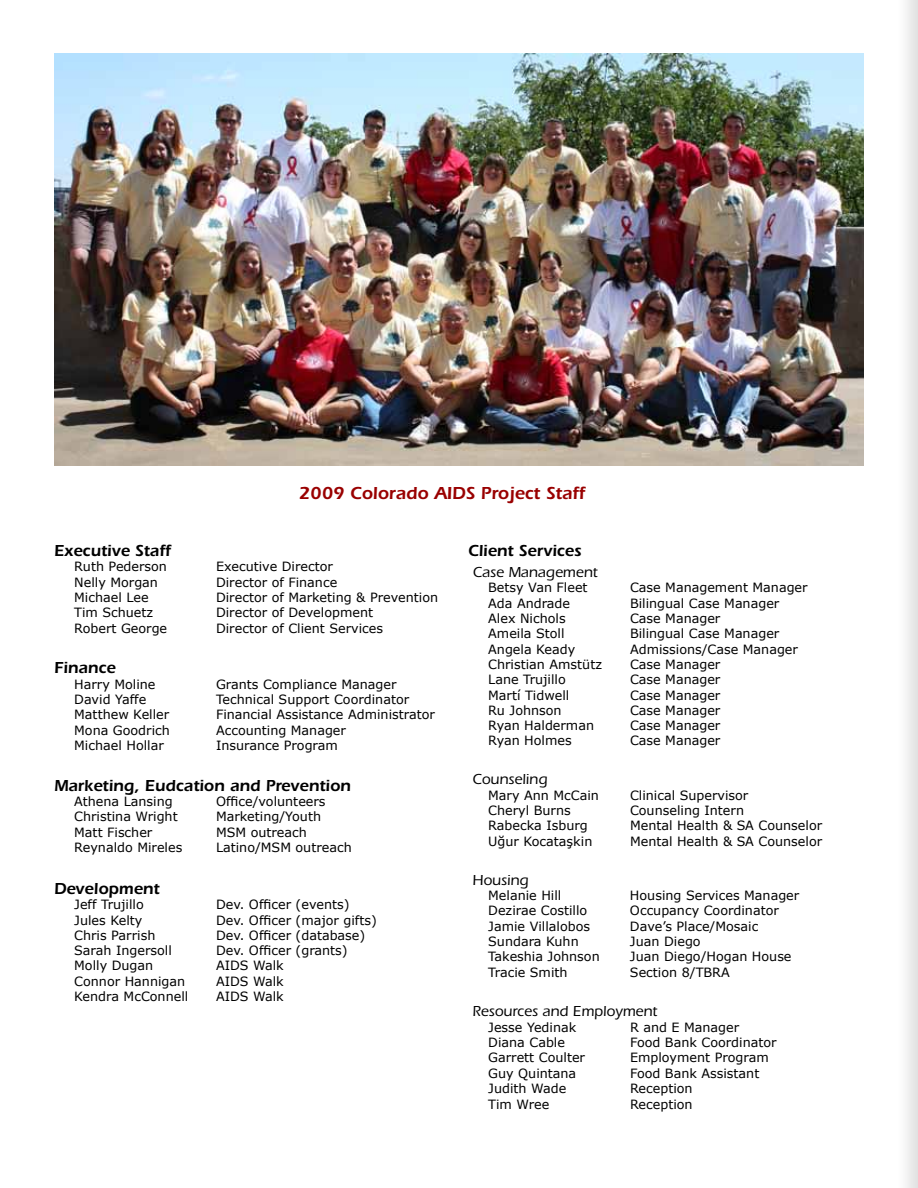
<style>
.page{position:relative;width:918px;height:1188px;background:#fff}
.page>*{position:absolute;margin:0;border:0;box-sizing:border-box;transform-origin:0 0}
.t1{font:600 18px "Itc Eras";color:#900}
.t2{font:600 16.5px "Itc Eras";color:#000}
.t3{font:500 15px "Itc Eras";color:#000}
.t4{font:12.75px "Verdana";color:#000}
</style>
<div class="page">
<img style="left:54px;top:54px;width:810px;height:412px">
<h1 class="t1" style="left:299px;top:482px;width:288px">2009 Colorado AIDS Project Staff</h1>
<p class="t2" style="left:54px;top:541px;width:118px">Executive Staff</p>
<p class="t4" style="left:74px;top:559px;width:94px">Ruth Pederson</p>
<p class="t4" style="left:216px;top:559px;width:119px">Executive Director</p>
<p class="t4" style="left:74px;top:574px;width:85px">Nelly Morgan</p>
<p class="t4" style="left:216px;top:574px;width:123px">Director of Finance</p>
<p class="t4" style="left:74px;top:589px;width:76px">Michael Lee</p>
<p class="t4" style="left:216px;top:589px;width:224px">Director of Marketing &amp; Prevention</p>
<p class="t4" style="left:74px;top:605px;width:81px">Tim Schuetz</p>
<p class="t4" style="left:216px;top:605px;width:159px">Director of Development</p>
<p class="t4" style="left:74px;top:620px;width:94px">Robert George</p>
<p class="t4" style="left:216px;top:620px;width:169px">Director of Client Services</p>
<p class="t2" style="left:54px;top:658px;width:63px">Finance</p>
<p class="t4" style="left:74px;top:676px;width:83px">Harry Moline</p>
<p class="t4" style="left:216px;top:676px;width:182px">Grants Compliance Manager</p>
<p class="t4" style="left:74px;top:691px;width:74px">David Yaffe</p>
<p class="t4" style="left:216px;top:691px;width:195px">Technical Support Coordinator</p>
<p class="t4" style="left:74px;top:707px;width:97px">Matthew Keller</p>
<p class="t4" style="left:216px;top:707px;width:220px">Financial Assistance Administrator</p>
<p class="t4" style="left:74px;top:722px;width:97px">Mona Goodrich</p>
<p class="t4" style="left:216px;top:722px;width:132px">Accounting Manager</p>
<p class="t4" style="left:74px;top:737px;width:91px">Michael Hollar</p>
<p class="t4" style="left:216px;top:737px;width:123px">Insurance Program</p>
<p class="t2" style="left:54px;top:776px;width:298px">Marketing, Eudcation and Prevention</p>
<p class="t4" style="left:74px;top:793px;width:100px">Athena Lansing</p>
<p class="t4" style="left:216px;top:793px;width:111px">Office/volunteers</p>
<p class="t4" style="left:74px;top:809px;width:105px">Christina Wright</p>
<p class="t4" style="left:216px;top:809px;width:107px">Marketing/Youth</p>
<p class="t4" style="left:74px;top:824px;width:80px">Matt Fischer</p>
<p class="t4" style="left:216px;top:824px;width:92px">MSM outreach</p>
<p class="t4" style="left:74px;top:839px;width:110px">Reynaldo Mireles</p>
<p class="t4" style="left:216px;top:839px;width:137px">Latino/MSM outreach</p>
<p class="t2" style="left:54px;top:879px;width:107px">Development</p>
<p class="t4" style="left:74px;top:896px;width:71px">Jeff Trujillo</p>
<p class="t4" style="left:216px;top:896px;width:135px">Dev. Officer (events)</p>
<p class="t4" style="left:74px;top:912px;width:70px">Jules Kelty</p>
<p class="t4" style="left:216px;top:912px;width:162px">Dev. Officer (major gifts)</p>
<p class="t4" style="left:74px;top:927px;width:83px">Chris Parrish</p>
<p class="t4" style="left:216px;top:927px;width:151px">Dev. Officer (database)</p>
<p class="t4" style="left:74px;top:942px;width:99px">Sarah Ingersoll</p>
<p class="t4" style="left:216px;top:942px;width:133px">Dev. Officer (grants)</p>
<p class="t4" style="left:74px;top:958px;width:81px">Molly Dugan</p>
<p class="t4" style="left:216px;top:958px;width:69px">AIDS Walk</p>
<p class="t4" style="left:74px;top:973px;width:113px">Connor Hannigan</p>
<p class="t4" style="left:216px;top:973px;width:69px">AIDS Walk</p>
<p class="t4" style="left:74px;top:988px;width:116px">Kendra McConnell</p>
<p class="t4" style="left:216px;top:988px;width:69px">AIDS Walk</p>
<p class="t2" style="left:468px;top:541px;width:115px">Client Services</p>
<p class="t3" style="left:473px;top:564px;width:126px">Case Management</p>
<p class="t4" style="left:488px;top:580px;width:101px">Betsy Van Fleet</p>
<p class="t4" style="left:630px;top:580px;width:179px">Case Management Manager</p>
<p class="t4" style="left:488px;top:595px;width:83px">Ada Andrade</p>
<p class="t4" style="left:630px;top:595px;width:151px">Bilingual Case Manager</p>
<p class="t4" style="left:488px;top:610px;width:79px">Alex Nichols</p>
<p class="t4" style="left:630px;top:610px;width:92px">Case Manager</p>
<p class="t4" style="left:488px;top:626px;width:78px">Ameila Stoll</p>
<p class="t4" style="left:630px;top:626px;width:151px">Bilingual Case Manager</p>
<p class="t4" style="left:488px;top:641px;width:89px">Angela Keady</p>
<p class="t4" style="left:630px;top:641px;width:170px">Admissions/Case Manager</p>
<p class="t4" style="left:488px;top:656px;width:115px">Christian Amstütz</p>
<p class="t4" style="left:630px;top:656px;width:92px">Case Manager</p>
<p class="t4" style="left:488px;top:671px;width:79px">Lane Trujillo</p>
<p class="t4" style="left:630px;top:671px;width:92px">Case Manager</p>
<p class="t4" style="left:488px;top:687px;width:83px">Martí Tidwell</p>
<p class="t4" style="left:630px;top:687px;width:92px">Case Manager</p>
<p class="t4" style="left:488px;top:702px;width:75px">Ru Johnson</p>
<p class="t4" style="left:630px;top:702px;width:92px">Case Manager</p>
<p class="t4" style="left:488px;top:717px;width:107px">Ryan Halderman</p>
<p class="t4" style="left:630px;top:717px;width:92px">Case Manager</p>
<p class="t4" style="left:488px;top:733px;width:85px">Ryan Holmes</p>
<p class="t4" style="left:630px;top:733px;width:92px">Case Manager</p>
<p class="t3" style="left:472px;top:771px;width:77px">Counseling</p>
<p class="t4" style="left:488px;top:787px;width:112px">Mary Ann McCain</p>
<p class="t4" style="left:630px;top:787px;width:120px">Clinical Supervisor</p>
<p class="t4" style="left:488px;top:802px;width:84px">Cheryl Burns</p>
<p class="t4" style="left:630px;top:802px;width:116px">Counseling Intern</p>
<p class="t4" style="left:488px;top:818px;width:101px">Rabecka Isburg</p>
<p class="t4" style="left:630px;top:818px;width:194px">Mental Health &amp; SA Counselor</p>
<p class="t4" style="left:488px;top:833px;width:106px">Uğur Kocataşkin</p>
<p class="t4" style="left:630px;top:833px;width:194px">Mental Health &amp; SA Counselor</p>
<p class="t3" style="left:472px;top:871px;width:58px">Housing</p>
<p class="t4" style="left:488px;top:887px;width:75px">Melanie Hill</p>
<p class="t4" style="left:630px;top:887px;width:171px">Housing Services Manager</p>
<p class="t4" style="left:488px;top:902px;width:101px">Dezirae Costillo</p>
<p class="t4" style="left:630px;top:902px;width:150px">Occupancy Coordinator</p>
<p class="t4" style="left:488px;top:918px;width:103px">Jamie Villalobos</p>
<p class="t4" style="left:630px;top:918px;width:130px">Dave’s Place/Mosaic</p>
<p class="t4" style="left:488px;top:933px;width:92px">Sundara Kuhn</p>
<p class="t4" style="left:630px;top:933px;width:72px">Juan Diego</p>
<p class="t4" style="left:488px;top:948px;width:113px">Takeshia Johnson</p>
<p class="t4" style="left:630px;top:948px;width:163px">Juan Diego/Hogan House</p>
<p class="t4" style="left:488px;top:965px;width:81px">Tracie Smith</p>
<p class="t4" style="left:630px;top:965px;width:101px">Section 8/TBRA</p>
<p class="t3" style="left:472px;top:1003px;width:186px">Resources and Employment</p>
<p class="t4" style="left:488px;top:1019px;width:90px">Jesse Yedinak</p>
<p class="t4" style="left:630px;top:1019px;width:111px">R and E Manager</p>
<p class="t4" style="left:488px;top:1034px;width:78px">Diana Cable</p>
<p class="t4" style="left:630px;top:1034px;width:148px">Food Bank Coordinator</p>
<p class="t4" style="left:488px;top:1049px;width:98px">Garrett Coulter</p>
<p class="t4" style="left:630px;top:1049px;width:140px">Employment Program</p>
<p class="t4" style="left:488px;top:1065px;width:90px">Guy Quintana</p>
<p class="t4" style="left:630px;top:1065px;width:131px">Food Bank Assistant</p>
<p class="t4" style="left:488px;top:1080px;width:80px">Judith Wade</p>
<p class="t4" style="left:630px;top:1080px;width:64px">Reception</p>
<p class="t4" style="left:488px;top:1096px;width:63px">Tim Wree</p>
<p class="t4" style="left:630px;top:1096px;width:64px">Reception</p>
</div>
